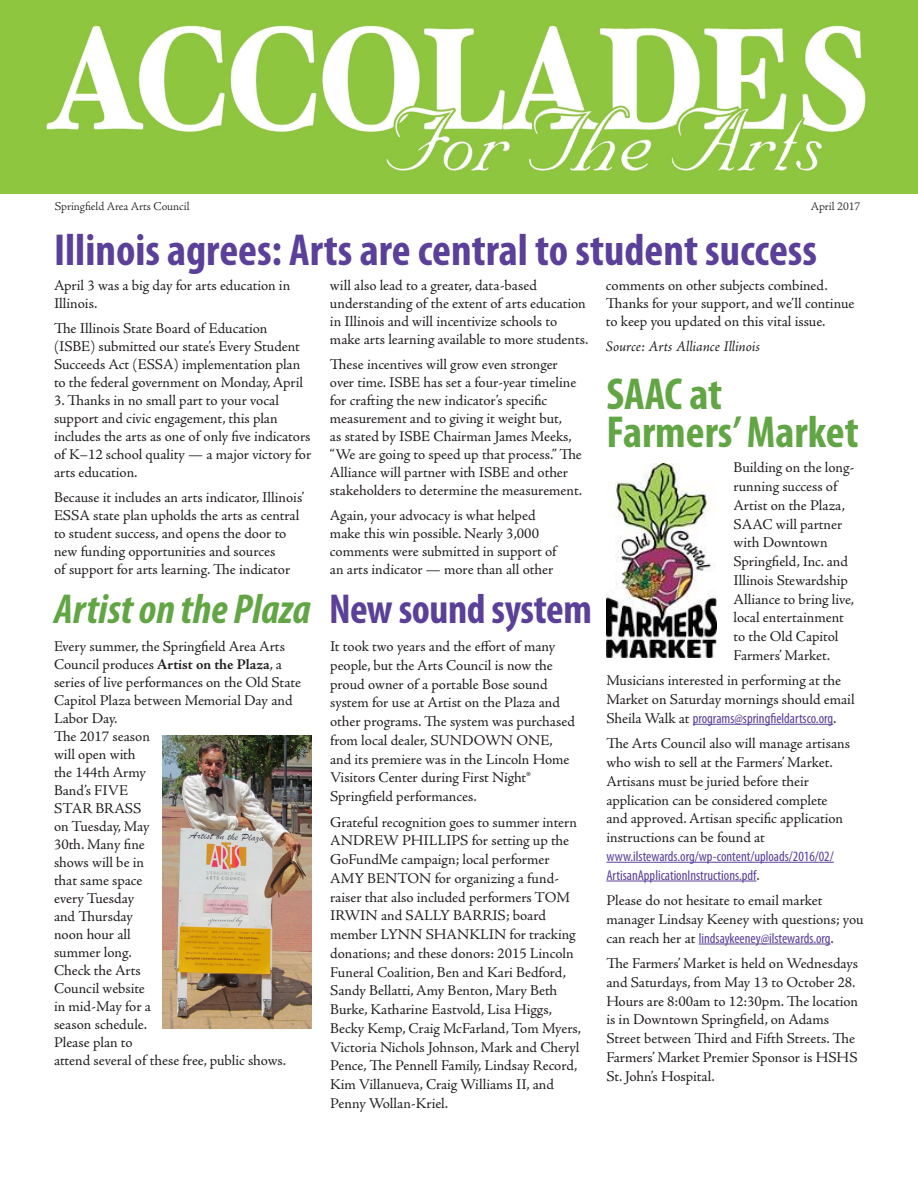
<style>
.page{position:relative;width:918px;height:1188px;background:#fff}
.page>*{position:absolute;margin:0;border:0;box-sizing:border-box;transform-origin:0 0}
.t1{font:700 condensed 45px "Myriad Pro";color:#5a4099}
.t2{font:700 condensed 45px/37.5px "Myriad Pro";color:#62a544}
.t3{font:italic 700 condensed 42px "Myriad Pro";color:#62a544}
.t4{font:15px/18px "Adobe Jenson Pro";letter-spacing:-.005em;color:#231f20}
.t5{font:italic 15px "Adobe Jenson Pro";letter-spacing:-.005em;color:#231f20}
.t6{font:condensed 14.25px/18.8px "Myriad Pro";color:#5a4099}
.t7{font:300 12px "Adobe Jenson Pro";letter-spacing:-.005em;color:#231f20}
.s1{font-style:normal;color:#5a4099}
.s2{font-weight:700}
.s3{font-family:"Adobe Jenson Pro";font-stretch:normal;font-size:15px;color:#231f20}
</style>
<div class="page">
<img style="left:0;top:0;width:918px;height:193px">
<img style="left:162px;top:735px;width:149px;height:293px">
<hr style="left:693px;top:724px;width:140px;height:1px;background:#5a4099">
<hr style="left:606px;top:862px;width:228px;height:1px;background:#5a4099">
<hr style="left:606px;top:881px;width:150px;height:1px;background:#5a4099">
<hr style="left:699px;top:944px;width:132px;height:1px;background:#5a4099">
<img style="left:606px;top:463px;width:110px;height:195px">
<p class="t7" style="left:55px;top:200px;width:136px">Springfield Area Arts Council</p>
<p class="t7" style="left:811px;top:200px;width:51px">April 2017</p>
<h1 class="t1" style="left:54px;top:226px;width:765px">Illinois agrees: Arts are central to student success</h1>
<p class="t4" style="left:54px;top:277px;width:238px">April 3 was a big day for arts education in<br>Illinois.</p>
<p class="t4" style="left:54px;top:320px;width:251px">The Illinois State Board of Education (ISBE) submitted our state’s Every Student Succeeds Act (ESSA) implementation plan to the federal government on Monday, April</p>
<p class="t4" style="left:54px;top:392px;width:259px">3. Thanks in no small part to your vocal support and civic engagement, this plan includes the arts as one of only five indicators of K–12 school quality — a major victory for arts education.</p>
<p class="t4" style="left:54px;top:488px;width:252px">Because it includes an arts indicator, Illinois’ ESSA state plan upholds the arts as central to student success, and opens the door to new funding opportunities and sources<br>of support for arts learning. The indicator</p>
<p class="t4" style="left:330px;top:277px;width:260px">will also lead to a greater, data-based understanding of the extent of arts education in Illinois and will incentivize schools to make arts learning available to more students.</p>
<p class="t4" style="left:330px;top:356px;width:254px">These incentives will grow even stronger over time. ISBE has set a four-year timeline for crafting the new indicator’s specific measurement and to giving it weight but,<br>as stated by ISBE Chairman James Meeks, “We are going to speed up that process.” The Alliance will partner with ISBE and other stakeholders to determine the measurement.</p>
<p class="t4" style="left:330px;top:506px;width:228px">Again, your advocacy is what helped make this win possible. Nearly 3,000 comments were submitted in support of an arts indicator — more than all other</p>
<h2 class="t3" style="left:54px;top:586px;width:539px">Artist on the Plaza <span class="s1">New sound system</span></h2>
<p class="t4" style="left:54px;top:638px;width:249px">Every summer, the Springfield Area Arts<br>Council produces <span class="s2">Artist on the Plaza</span>, a series of live performances on the Old State<br>Capitol Plaza between Memorial Day and<br>Labor Day.<br>The 2017 season<br>will open with<br>the 144th Army<br>Band’s FIVE<br>STAR BRASS<br>on Tuesday, May<br>30th. Many fine<br>shows will be in<br>that same space<br>every Tuesday<br>and Thursday<br>noon hour all<br>summer long.<br>Check the Arts<br>Council website<br>in mid-May for a<br>season schedule.<br>Please plan to<br>attend several of these free, public shows.</p>
<p class="t4" style="left:330px;top:637px;width:246px;line-height:18.8px">It took two years and the effort of many people, but the Arts Council is now the proud owner of a portable Bose sound system for use at Artist on the Plaza and other programs. The system was purchased from local dealer, SUNDOWN ONE, and its premiere was in the Lincoln Home Visitors Center during First Night® Springfield performances.</p>
<p class="t4" style="left:330px;top:813px;width:252px;line-height:18.8px">Grateful recognition goes to summer intern ANDREW PHILLIPS for setting up the GoFundMe campaign; local performer AMY BENTON for organizing a fund&shy;raiser that also included performers TOM IRWIN and SALLY BARRIS; board member LYNN SHANKLIN for tracking donations; and these donors: 2015 Lincoln Funeral Coalition, Ben and Kari Bedford, Sandy Bellatti, Amy Benton, Mary Beth Burke, Katharine Eastvold, Lisa Higgs, Becky Kemp, Craig McFarland, Tom Myers, Victoria Nichols Johnson, Mark and Cheryl Pence, The Pennell Family, Lindsay Record, Kim Villanueva, Craig Williams II, and Penny Wollan-Kriel.</p>
<p class="t4" style="left:606px;top:277px;width:250px">comments on other subjects combined.<br>Thanks for your support, and we’ll continue to keep you updated on this vital issue.</p>
<p class="t5" style="left:606px;top:338px;width:156px">Source: Arts Alliance Illinois</p>
<h1 class="t2" style="left:606px;top:376px;width:254px">SAAC at<br>Farmers’ Market</h1>
<p class="t4" style="left:734px;top:459px;width:122px;line-height:18.8px">Building on the long&shy;running success of<br>Artist on the Plaza,<br>SAAC will partner with Downtown<br>Springfield, Inc. and<br>Illinois Stewardship<br>Alliance to bring live, local entertainment to the Old Capitol<br>Farmers’ Market.</p>
<p class="t4" style="left:606px;top:672px;width:250px;line-height:18.8px">Musicians interested in performing at the<br>Market on Saturday mornings should email</p>
<p class="t6" style="left:606px;top:709px;width:232px"><span class="s3">Sheila Walk at</span> programs@springfieldartsco.org<span class="s3">.</span></p>
<p class="t4" style="left:606px;top:735px;width:245px;line-height:18.8px">The Arts Council also will manage artisans who wish to sell at the Farmers’ Market.<br>Artisans must be juried before their application can be considered complete and approved. Artisan specific application instructions can be found at</p>
<p class="t6" style="left:606px;top:847px;width:229px">www.ilstewards.org/wp-content/uploads/2016/02/<br>ArtisanApplicationInstructions.pdf<span class="s3">.</span></p>
<p class="t4" style="left:606px;top:891px;width:259px;line-height:18.8px">Please do not hesitate to email market manager Lindsay Keeney with questions; you</p>
<p class="t6" style="left:606px;top:929px;width:229px"><span class="s3">can reach her at</span> lindsaykeeney@ilstewards.org<span class="s3">.</span></p>
<p class="t4" style="left:606px;top:954px;width:253px;line-height:18.8px">The Farmers’ Market is held on Wednesdays and Saturdays, from May 13 to October 28.<br>Hours are 8:00am to 12:30pm. The location is in Downtown Springfield, on Adams Street between Third and Fifth Streets. The Farmers’ Market Premier Sponsor is HSHS St. John’s Hospital.</p>
</div>
